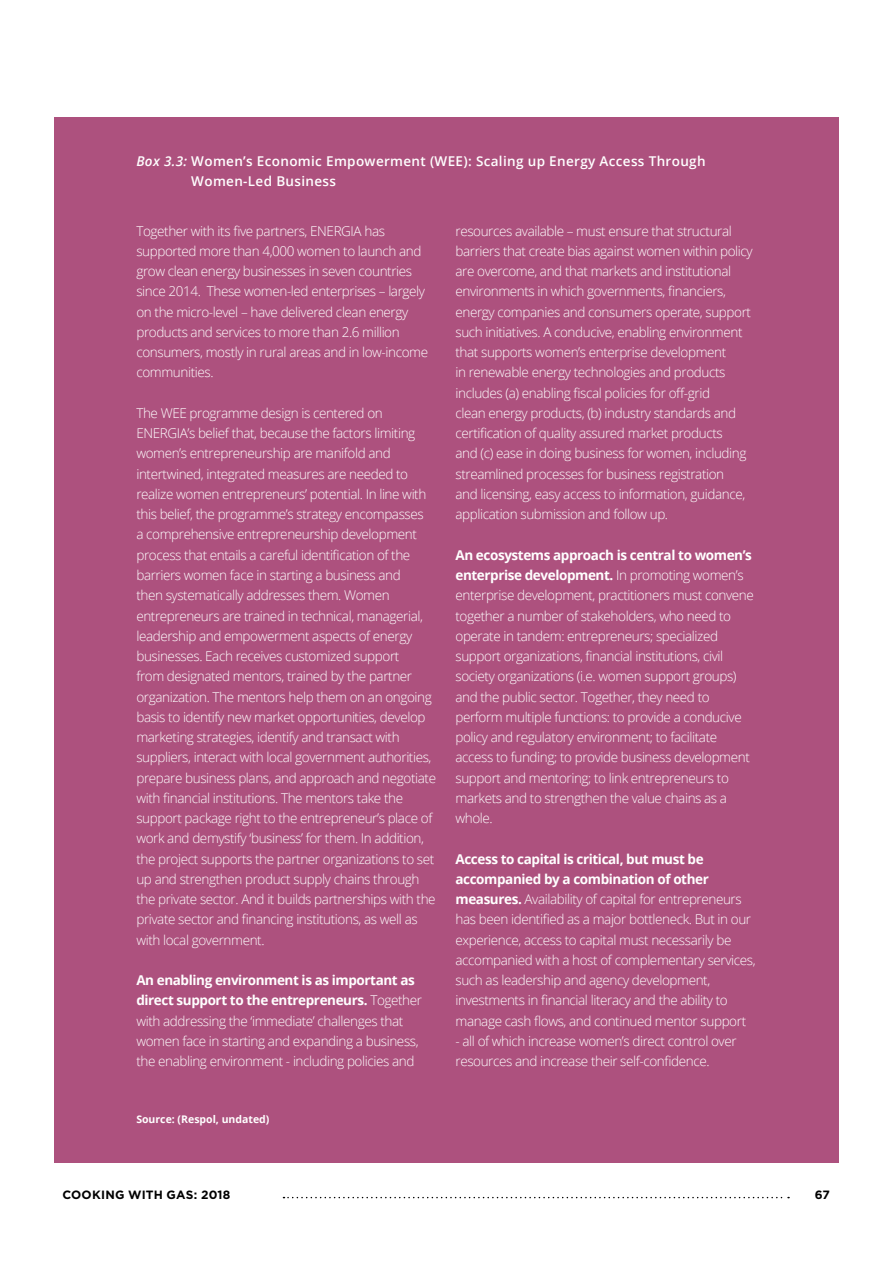
<style>
.page{position:relative;width:893px;height:1263px;background:#fff}
.page>*{position:absolute;margin:0;border:0;box-sizing:border-box;transform-origin:0 0}
.t1{font:300 13.5px/20.2px "Open Sans";letter-spacing:-.03em;color:#fff}
.t2{font:600 13.5px/20.2px "Open Sans";letter-spacing:.025em;color:#fff}
.t3{font:700 12px "Gotham";letter-spacing:.02em;color:#000}
.t4{font:700 10.5px "Open Sans";color:#fff}
.s1{font-style:italic}
.s2{font-weight:700}
</style>
<div class="page">
<svg style="left:283px;top:1197px;width:506px;height:1px"></svg>
<div style="left:54px;top:118px;width:785px;height:1045px;background:#ad517e"></div>
<p class="t2" style="left:191px;top:151px;width:516px;text-indent:-55px"><span class="s1">Box 3.3:</span> Women’s Economic Empowerment (WEE): Scaling up Energy Access Through<br>Women-Led Business</p>
<p class="t1" style="left:136px;top:220px;width:293px">Together with its five partners, ENERGIA has supported more than 4,000 women to launch and grow clean energy businesses in seven countries since 2014. These women-led enterprises – largely on the micro-level – have delivered clean energy products and services to more than 2.6 million consumers, mostly in rural areas and in low-income communities.</p>
<p class="t1" style="left:136px;top:403px;width:301px">The WEE programme design is centered on ENERGIA’s belief that, because the factors limiting women’s entrepreneurship are manifold and intertwined, integrated measures are needed to realize women entrepreneurs’ potential. In line with this belief, the programme’s strategy encompasses<br>a comprehensive entrepreneurship development process that entails a careful identification of the barriers women face in starting a business and<br>then systematically addresses them. Women entrepreneurs are trained in technical, managerial, leadership and empowerment aspects of energy businesses. Each receives customized support<br>from designated mentors, trained by the partner organization. The mentors help them on an ongoing basis to identify new market opportunities, develop marketing strategies, identify and transact with suppliers, interact with local government authorities, prepare business plans, and approach and negotiate with financial institutions. The mentors take the support package right to the entrepreneur’s place of work and demystify ‘business’ for them. In addition, the project supports the partner organizations to set up and strengthen product supply chains through the private sector. And it builds partnerships with the private sector and financing institutions, as well as with local government.</p>
<p class="t1" style="left:136px;top:970px;width:287px"><span class="s2">An enabling environment is as important as direct support to the entrepreneurs.</span> Together with addressing the ‘immediate’ challenges that women face in starting and expanding a business, the enabling environment - including policies and</p>
<p class="t1" style="left:455px;top:220px;width:299px">resources available – must ensure that structural barriers that create bias against women within policy are overcome, and that markets and institutional environments in which governments, financiers, energy companies and consumers operate, support such initiatives. A conducive, enabling environment that supports women’s enterprise development<br>in renewable energy technologies and products includes (a) enabling fiscal policies for off-grid<br>clean energy products, (b) industry standards and certification of quality assured market products<br>and (c) ease in doing business for women, including streamlined processes for business registration<br>and licensing, easy access to information, guidance, application submission and follow up.</p>
<p class="t1" style="left:455px;top:544px;width:300px"><span class="s2">An ecosystems approach is central to women’s enterprise development.</span> In promoting women’s enterprise development, practitioners must convene together a number of stakeholders, who need to operate in tandem: entrepreneurs; specialized support organizations, financial institutions, civil society organizations (i.e. women support groups) and the public sector. Together, they need to perform multiple functions: to provide a conducive policy and regulatory environment; to facilitate access to funding; to provide business development support and mentoring; to link entrepreneurs to markets and to strengthen the value chains as a whole.</p>
<p class="t1" style="left:455px;top:848px;width:302px"><span class="s2">Access to capital is critical, but must be accompanied by a combination of other measures.</span> Availability of capital for entrepreneurs has been identified as a major bottleneck. But in our experience, access to capital must necessarily be accompanied with a host of complementary services, such as leadership and agency development, investments in financial literacy and the ability to manage cash flows, and continued mentor support</p>
<p class="t1" style="left:455px;top:1030px;width:283px">- all of which increase women’s direct control over resources and increase their self-confidence.</p>
<p class="t4" style="left:136px;top:1111px;width:135px">Source: (Respol, undated)</p>
<p class="t3" style="left:62px;top:1186px;width:170px">COOKING WITH GAS: 2018</p>
<p class="t3" style="left:815px;top:1186px;width:17px">67</p>
</div>
